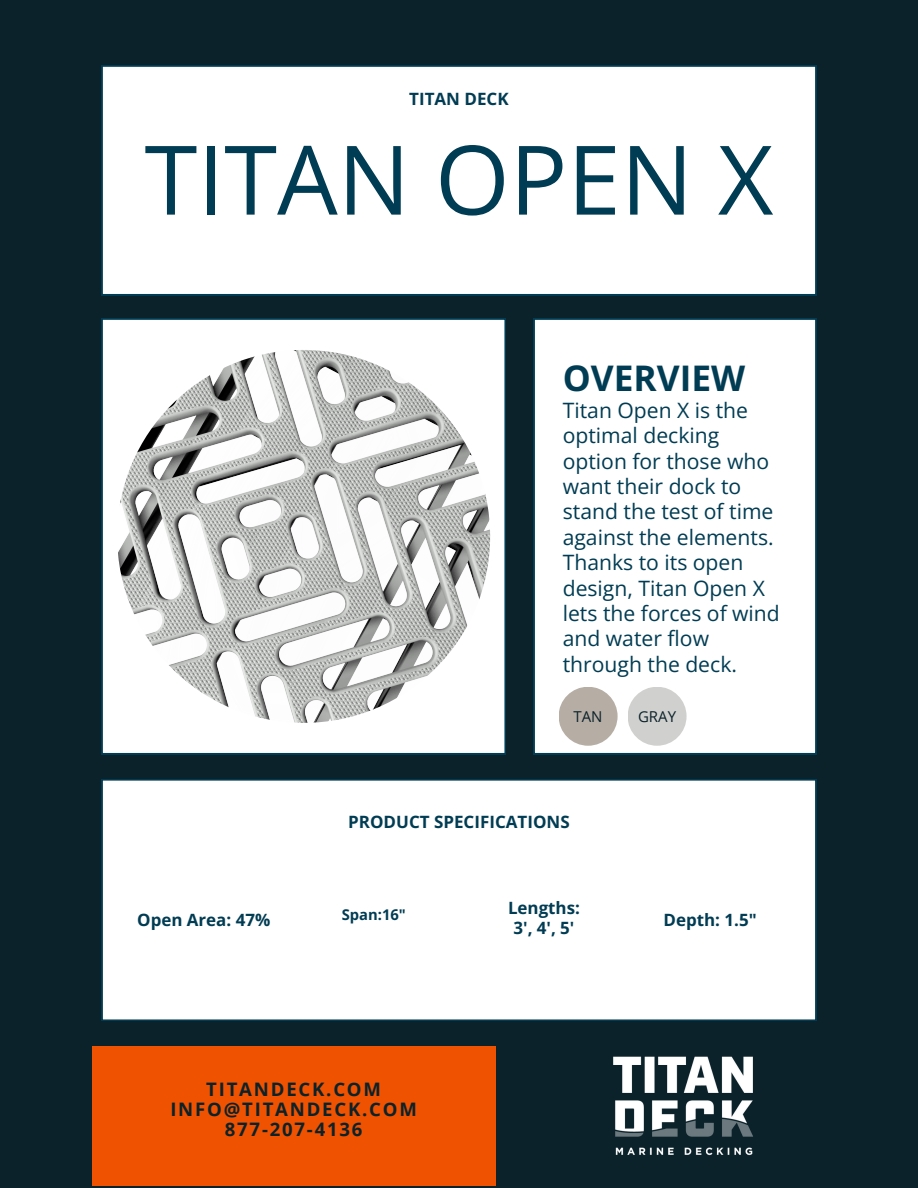
<style>
.page{position:relative;width:918px;height:1188px;background:#0b222a}
.page>*{position:absolute;margin:0;border:0;box-sizing:border-box;transform-origin:0 0}
.t1{font:96px "Open Sans";color:#003c53}
.t2{font:700 35.25px "Open Sans";color:#003c53}
.t3{font:21.15px/25.3px "Open Sans";color:#003c53}
.t4{font:700 18.6px/19.8px "Open Sans";letter-spacing:.095em;color:#0b222a;text-align:center}
.t5{font:700 16.95px/20.1px "Open Sans";color:#003c53;text-align:center}
.t6{font:15px "Open Sans";color:#0b222a}
.t7{font:700 14.7px "Open Sans";color:#003c53}
</style>
<div class="page">
<div style="left:102px;top:319px;width:404px;height:435px;background:#fff"></div>
<div style="left:102px;top:66px;width:714px;height:229px;background:#fff"></div>
<div style="left:102px;top:779px;width:714px;height:241px;background:#fff"></div>
<div style="left:534px;top:319px;width:282px;height:435px;background:#fff"></div>
<div style="left:92px;top:1046px;width:404px;height:140px;background:#ef5200"></div>
<img style="left:613px;top:1056px;width:140px;height:100px">
<div style="left:559px;top:687px;width:59px;height:59px;background:#b6ada5;border-radius:50%"></div>
<div style="left:628px;top:687px;width:59px;height:59px;background:#d0d0ce;border-radius:50%"></div>
<img style="left:117px;top:350px;width:373px;height:373px;border-radius:50%">
<h6 class="t5" style="left:409px;top:88px;width:101px">TITAN DECK</h6>
<h6 class="t1" style="left:145px;top:112px;width:630px">TITAN OPEN X</h6>
<h4 class="t2" style="left:563px;top:353px;width:184px">OVERVIEW</h4>
<p class="t3" style="left:563px;top:397px;width:219px">Titan Open X is the optimal decking option for those who want their dock to stand the test of time against the elements.<br>Thanks to its open design, Titan Open X lets the forces of wind and water flow through the deck.</p>
<p class="t6" style="left:574px;top:706px;width:31px">TAN</p>
<h2 class="t6" style="left:638px;top:706px;width:40px">GRAY</h2>
<h4 class="t5" style="left:348px;top:811px;width:223px">PRODUCT SPECIFICATIONS</h4>
<h5 class="t5" style="left:137px;top:909px;width:135px">Open Area: 47%</h5>
<p class="t7" style="left:342px;top:904px;width:66px">Span:16"</p>
<h5 class="t5" style="left:508px;top:897px;width:73px">Lengths:<br>3', 4', 5'</h5>
<h4 class="t4" style="left:170px;top:1079px;width:248px">TITANDECK.COM<br>INFO@TITANDECK.COM<br>877-207-4136</h4>
<h5 class="t5" style="left:664px;top:909px;width:95px">Depth: 1.5"</h5>
</div>
